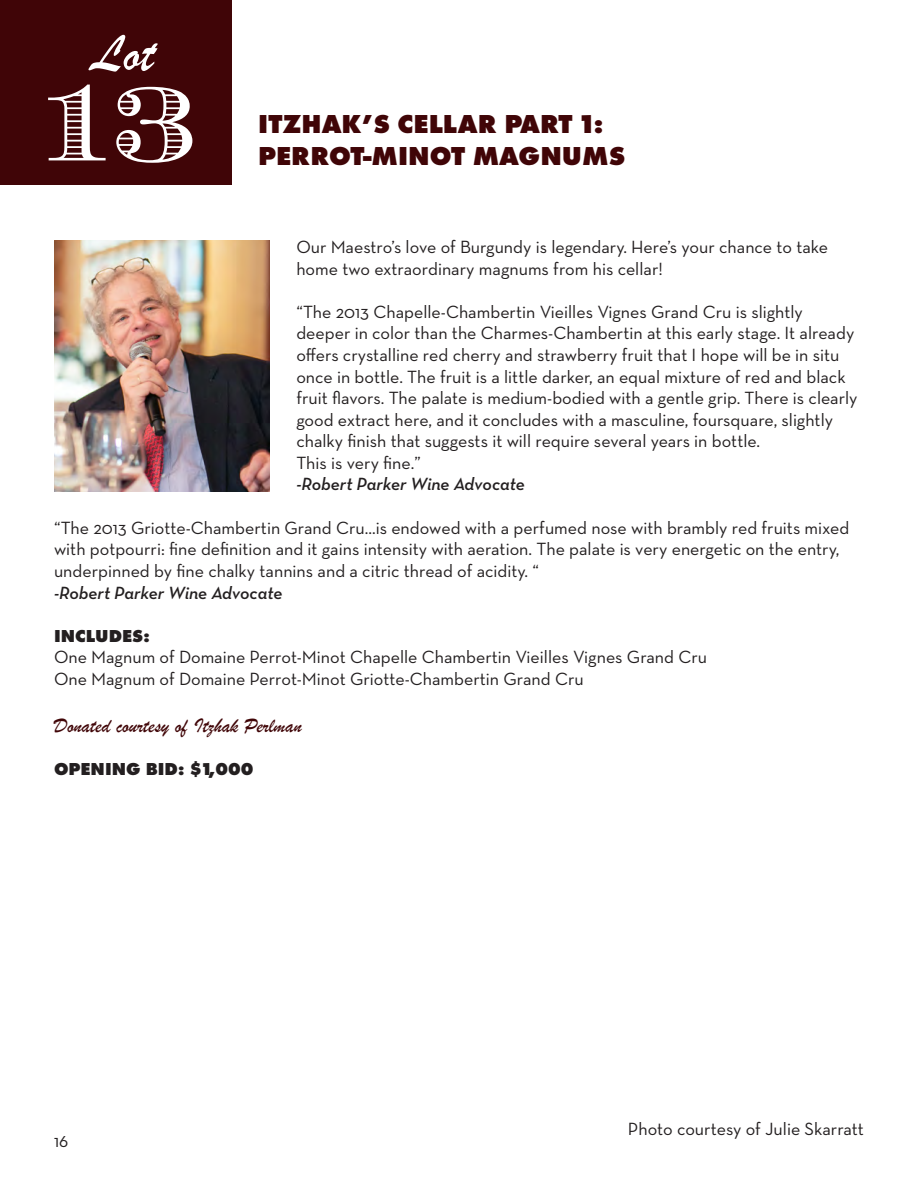
<style>
.page{position:relative;width:918px;height:1188px;background:#fff}
.page>*{position:absolute;margin:0;border:0;box-sizing:border-box;transform-origin:0 0}
.t1{font:108px "Chevalier Becker Stripes Caps";color:#fff}
.t2{font:54px "Brush Script";color:#fff}
.t3{font:27px/32.4px "B Futura Bld";color:#400507}
.t4{font:21px "Brush Script";color:#400507}
.t5{font:18px/21.6px "Neutra Text";color:#231f20}
.t6{font:italic 600 18px "Neutra Text";color:#231f20}
.t7{font:18px "B Futura Bld";color:#231f20}
</style>
<div class="page">
<div style="left:0;top:0;width:231px;height:185px;background:#400507"></div>
<img style="left:54px;top:240px;width:215px;height:251px">
<h2 class="t2" style="left:91px;top:18px;width:64px">Lot</h2>
<p class="t1" style="left:32px;top:59px;width:169px">13</p>
<p class="t3" style="left:258px;top:110px;width:369px">ITZHAK’S CELLAR PART 1:<br>PERROT-MINOT MAGNUMS</p>
<p class="t5" style="left:296px;top:236px;width:533px">Our Maestro’s love of Burgundy is legendary. Here’s your chance to take home two extraordinary magnums from his cellar!</p>
<p class="t5" style="left:296px;top:300px;width:563px">“The 2013 Chapelle-Chambertin Vieilles Vignes Grand Cru is slightly deeper in color than the Charmes-Chambertin at this early stage. It already offers crystalline red cherry and strawberry fruit that I hope will be in situ once in bottle. The fruit is a little darker, an equal mixture of red and black fruit flavors. The palate is medium-bodied with a gentle grip. There is clearly good extract here, and it concludes with a masculine, foursquare, slightly chalky finish that suggests it will require several years in bottle.<br>This is very fine.”</p>
<p class="t6" style="left:296px;top:473px;width:230px">-Robert Parker Wine Advocate</p>
<p class="t5" style="left:54px;top:516px;width:797px">“The 2013 Griotte-Chambertin Grand Cru...is endowed with a perfumed nose with brambly red fruits mixed with potpourri: fine definition and it gains intensity with aeration. The palate is very energetic on the entry, underpinned by fine chalky tannins and a citric thread of acidity. “</p>
<p class="t6" style="left:54px;top:581px;width:230px">-Robert Parker Wine Advocate</p>
<p class="t7" style="left:54px;top:624px;width:97px">INCLUDES:</p>
<p class="t5" style="left:54px;top:646px;width:655px">One Magnum of Domaine Perrot-Minot Chapelle Chambertin Vieilles Vignes Grand Cru</p>
<p class="t5" style="left:54px;top:668px;width:531px">One Magnum of Domaine Perrot-Minot Griotte-Chambertin Grand Cru</p>
<p class="t4" style="left:54px;top:711px;width:249px">Donated courtesy of Itzhak Perlman</p>
<p class="t7" style="left:54px;top:757px;width:201px">OPENING BID: $1,000</p>
<p class="t5" style="left:54px;top:1130px;width:16px">16</p>
<p class="t5" style="left:628px;top:1118px;width:238px">Photo courtesy of Julie Skarratt</p>
</div>
